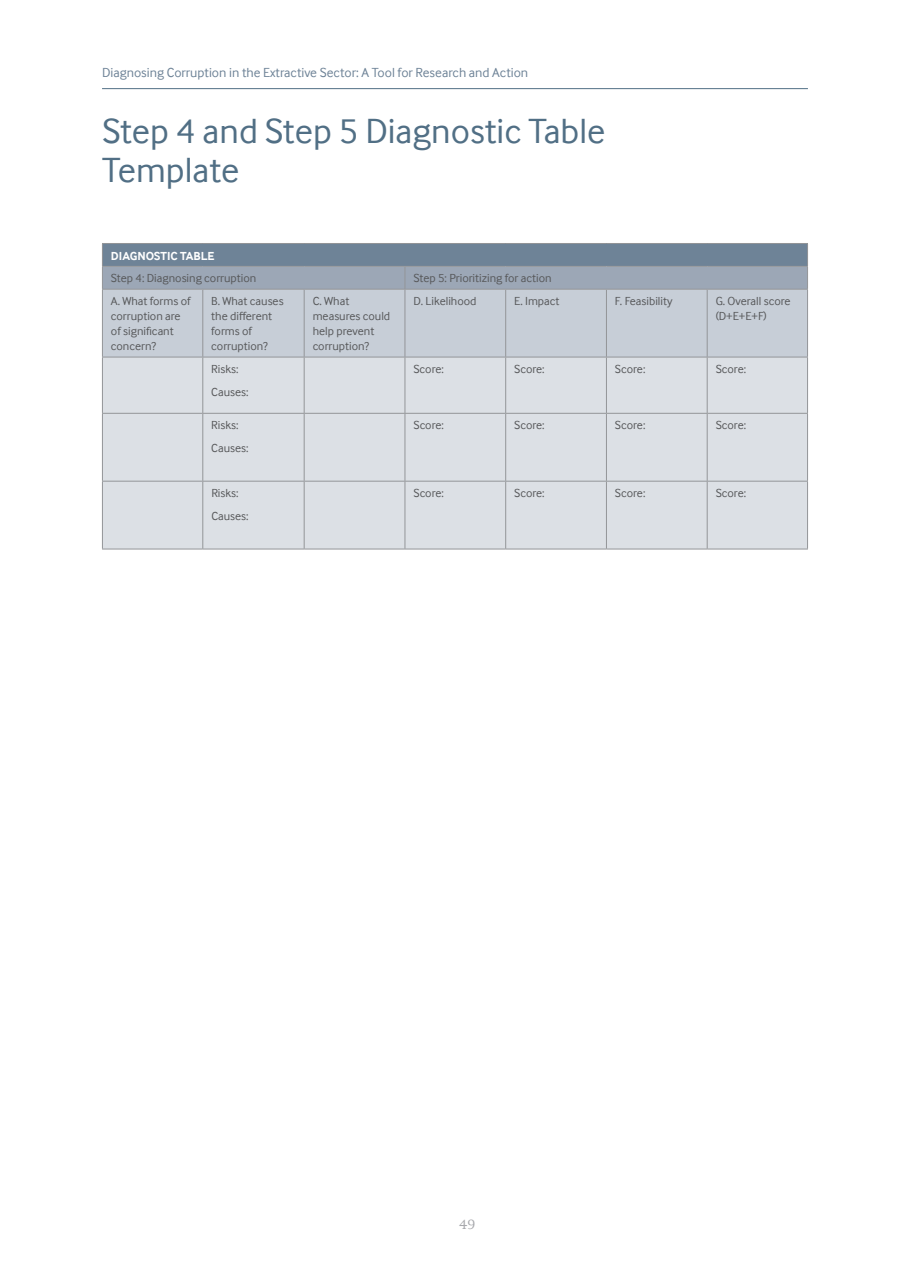
<style>
.page{position:relative;width:910px;height:1280px;background:#fff}
.page>*{position:absolute;margin:0;border:0;box-sizing:border-box;transform-origin:0 0}
.t1{font:36px/39px "Inter Face";color:#516f85}
.t2{font:13.5px "Inter Face";color:#6e8397}
.t3{font:13.5px "DTL Documenta T";color:#a8a9ad}
.t4{font:12px/15px "Inter Face";color:#57585a}
.t5{font:700 12px "Inter Face";color:#fff}
</style>
<div class="page">
<hr style="left:102px;top:88px;width:706px;height:1px;background:#516f85">
<div style="left:103px;top:290px;width:704px;height:67px;background:#c7ced7"></div>
<div style="left:103px;top:358px;width:704px;height:191px;background:#dce0e5"></div>
<hr style="left:202px;top:290px;width:1px;height:67px;background:#939598">
<hr style="left:304px;top:290px;width:1px;height:67px;background:#939598">
<hr style="left:405px;top:290px;width:1px;height:67px;background:#939598">
<hr style="left:505px;top:290px;width:1px;height:67px;background:#939598">
<hr style="left:606px;top:290px;width:1px;height:67px;background:#939598">
<hr style="left:707px;top:290px;width:1px;height:67px;background:#939598">
<hr style="left:102px;top:357px;width:101px;height:1px;background:#939598">
<hr style="left:203px;top:357px;width:101px;height:1px;background:#939598">
<hr style="left:202px;top:357px;width:1px;height:56px;background:#939598">
<hr style="left:304px;top:357px;width:101px;height:1px;background:#939598">
<hr style="left:304px;top:357px;width:1px;height:56px;background:#939598">
<hr style="left:405px;top:357px;width:101px;height:1px;background:#939598">
<hr style="left:405px;top:357px;width:1px;height:56px;background:#939598">
<hr style="left:506px;top:357px;width:100px;height:1px;background:#939598">
<hr style="left:505px;top:357px;width:1px;height:56px;background:#939598">
<hr style="left:606px;top:357px;width:101px;height:1px;background:#939598">
<hr style="left:606px;top:357px;width:1px;height:56px;background:#939598">
<hr style="left:707px;top:357px;width:101px;height:1px;background:#939598">
<hr style="left:707px;top:357px;width:1px;height:56px;background:#939598">
<hr style="left:102px;top:413px;width:101px;height:1px;background:#939598">
<hr style="left:203px;top:413px;width:101px;height:1px;background:#939598">
<hr style="left:202px;top:414px;width:1px;height:67px;background:#939598">
<hr style="left:304px;top:413px;width:101px;height:1px;background:#939598">
<hr style="left:304px;top:414px;width:1px;height:67px;background:#939598">
<hr style="left:405px;top:413px;width:101px;height:1px;background:#939598">
<hr style="left:405px;top:414px;width:1px;height:67px;background:#939598">
<hr style="left:506px;top:413px;width:100px;height:1px;background:#939598">
<hr style="left:505px;top:414px;width:1px;height:67px;background:#939598">
<hr style="left:606px;top:413px;width:101px;height:1px;background:#939598">
<hr style="left:606px;top:414px;width:1px;height:67px;background:#939598">
<hr style="left:707px;top:413px;width:101px;height:1px;background:#939598">
<hr style="left:707px;top:414px;width:1px;height:67px;background:#939598">
<hr style="left:102px;top:481px;width:101px;height:1px;background:#939598">
<hr style="left:203px;top:481px;width:101px;height:1px;background:#939598">
<hr style="left:202px;top:481px;width:1px;height:68px;background:#939598">
<hr style="left:304px;top:481px;width:101px;height:1px;background:#939598">
<hr style="left:304px;top:481px;width:1px;height:68px;background:#939598">
<hr style="left:405px;top:481px;width:101px;height:1px;background:#939598">
<hr style="left:405px;top:481px;width:1px;height:68px;background:#939598">
<hr style="left:506px;top:481px;width:100px;height:1px;background:#939598">
<hr style="left:505px;top:481px;width:1px;height:68px;background:#939598">
<hr style="left:606px;top:481px;width:101px;height:1px;background:#939598">
<hr style="left:606px;top:481px;width:1px;height:68px;background:#939598">
<hr style="left:707px;top:481px;width:101px;height:1px;background:#939598">
<hr style="left:707px;top:481px;width:1px;height:68px;background:#939598">
<hr style="left:102px;top:290px;width:1px;height:67px;background:#939598">
<hr style="left:807px;top:290px;width:1px;height:67px;background:#939598">
<hr style="left:102px;top:357px;width:1px;height:56px;background:#939598">
<hr style="left:807px;top:357px;width:1px;height:56px;background:#939598">
<hr style="left:102px;top:414px;width:1px;height:67px;background:#939598">
<hr style="left:807px;top:414px;width:1px;height:67px;background:#939598">
<hr style="left:102px;top:481px;width:1px;height:68px;background:#939598">
<hr style="left:807px;top:481px;width:1px;height:68px;background:#939598">
<hr style="left:102px;top:549px;width:101px;height:1px;background:#939598">
<hr style="left:203px;top:549px;width:101px;height:1px;background:#939598">
<hr style="left:304px;top:549px;width:101px;height:1px;background:#939598">
<hr style="left:405px;top:549px;width:101px;height:1px;background:#939598">
<hr style="left:506px;top:549px;width:100px;height:1px;background:#939598">
<hr style="left:606px;top:549px;width:101px;height:1px;background:#939598">
<hr style="left:707px;top:549px;width:101px;height:1px;background:#939598">
<hr style="left:102px;top:243px;width:101px;height:1px;background:#939598">
<hr style="left:203px;top:243px;width:101px;height:1px;background:#939598">
<hr style="left:304px;top:243px;width:101px;height:1px;background:#939598">
<hr style="left:405px;top:243px;width:101px;height:1px;background:#939598">
<hr style="left:506px;top:243px;width:100px;height:1px;background:#939598">
<hr style="left:606px;top:243px;width:101px;height:1px;background:#939598">
<hr style="left:707px;top:243px;width:101px;height:1px;background:#939598">
<hr style="left:102px;top:289px;width:101px;height:1px;background:#939598">
<hr style="left:203px;top:289px;width:101px;height:1px;background:#939598">
<hr style="left:304px;top:289px;width:101px;height:1px;background:#939598">
<svg style="left:102px;top:244px;width:706px;height:45px;background:#8595a6"></svg>
<hr style="left:405px;top:289px;width:101px;height:1px;background:#939598">
<hr style="left:506px;top:289px;width:100px;height:1px;background:#939598">
<hr style="left:606px;top:289px;width:101px;height:1px;background:#939598">
<hr style="left:707px;top:289px;width:101px;height:1px;background:#939598">
<p class="t2" style="left:102px;top:65px;width:428px">Diagnosing Corruption in the Extractive Sector: A Tool for Research and Action</p>
<h1 class="t1" style="left:102px;top:114px;width:505px">Step 4 and Step 5 Diagnostic Table<br>Template</h1>
<p class="t5" style="left:111px;top:248px;width:105px">DIAGNOSTIC TABLE</p>
<p class="t4" style="left:111px;top:272px;width:147px">Step 4: Diagnosing corruption</p>
<p class="t4" style="left:413px;top:272px;width:140px">Step 5: Prioritizing for action</p>
<p class="t4" style="left:111px;top:295px;width:81px">A. What forms of corruption are of significant concern?</p>
<p class="t4" style="left:211px;top:295px;width:74px">B. What causes the different forms of corruption?</p>
<p class="t4" style="left:313px;top:295px;width:79px">C. What measures could help prevent corruption?</p>
<p class="t4" style="left:413px;top:295px;width:65px">D. Likelihood</p>
<p class="t4" style="left:514px;top:295px;width:47px">E. Impact</p>
<p class="t4" style="left:615px;top:295px;width:59px">F. Feasibility</p>
<p class="t4" style="left:716px;top:295px;width:76px">G. Overall score (D+E+E+F)</p>
<p class="t4" style="left:211px;top:359px;width:39px;line-height:22.5px">Risks:<br>Causes:</p>
<p class="t4" style="left:413px;top:363px;width:32px">Score:</p>
<p class="t4" style="left:514px;top:363px;width:32px">Score:</p>
<p class="t4" style="left:615px;top:363px;width:32px">Score:</p>
<p class="t4" style="left:716px;top:363px;width:32px">Score:</p>
<p class="t4" style="left:211px;top:415px;width:39px;line-height:22.5px">Risks:<br>Causes:</p>
<p class="t4" style="left:413px;top:419px;width:32px">Score:</p>
<p class="t4" style="left:514px;top:419px;width:32px">Score:</p>
<p class="t4" style="left:615px;top:419px;width:32px">Score:</p>
<p class="t4" style="left:716px;top:419px;width:32px">Score:</p>
<p class="t4" style="left:211px;top:483px;width:39px;line-height:22.5px">Risks:<br>Causes:</p>
<p class="t4" style="left:413px;top:487px;width:32px">Score:</p>
<p class="t4" style="left:514px;top:487px;width:32px">Score:</p>
<p class="t4" style="left:615px;top:487px;width:32px">Score:</p>
<p class="t4" style="left:716px;top:487px;width:32px">Score:</p>
<p class="t3" style="left:459px;top:1216px;width:18px">49</p>
</div>
